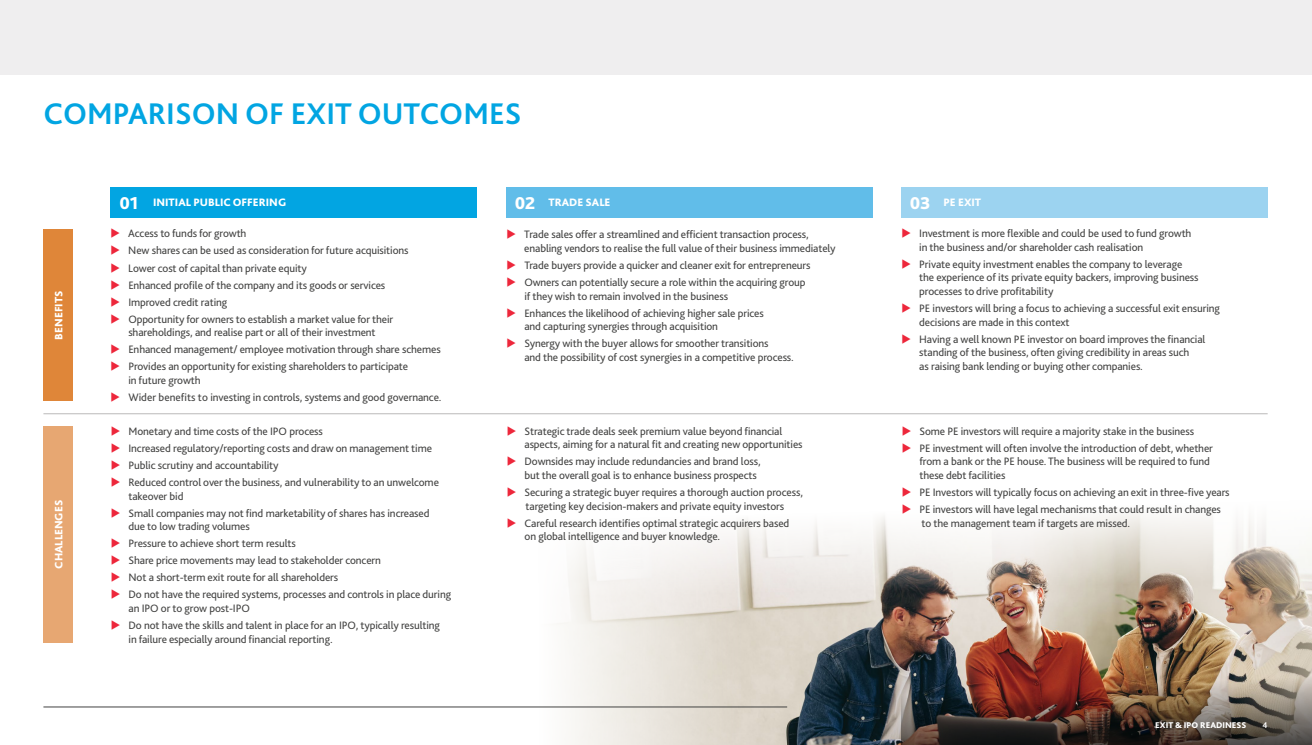
<style>
.page{position:relative;width:1312px;height:745px;background:#fff}
.page>*{position:absolute;margin:0;border:0;box-sizing:border-box;transform-origin:0 0}
.t1{font:700 31.25px "Bliss Pro";color:#02a5e2}
.t2{font:11.25px/17px "Bliss Pro";letter-spacing:-.01em;color:#424241}
.t3{font:800 11.25px "Bliss Pro";color:#fff}
.t4{font:800 8.75px "Bliss Pro";color:#fff}
.t5{font:700 8.75px "Bliss Pro";color:#fff}
.s1{font-size:18px}
</style>
<div class="page">
<div style="left:0;top:0;width:1311px;height:74px;background:#efeeef"></div>
<img style="left:772px;top:594px;width:539px;height:150px">
<svg style="left:772px;top:512px;width:539px;height:82px"></svg>
<svg style="left:496px;top:520px;width:276px;height:224px"></svg>
<img style="left:901px;top:635px;width:410px;height:109px">
<hr style="left:43px;top:413px;width:1224px;height:1px;background:#c8c7c7">
<div style="left:43px;top:229px;width:30px;height:171px;background:#df8639"></div>
<div style="left:43px;top:426px;width:30px;height:216px;background:#e7a772"></div>
<div style="left:110px;top:187px;width:367px;height:30px;background:#02a5e2"></div>
<div style="left:506px;top:187px;width:366px;height:30px;background:#61bde9"></div>
<div style="left:900px;top:187px;width:367px;height:30px;background:#9cd3f0"></div>
<hr style="left:43px;top:706px;width:744px;height:1px;background:#424241">
<svg style="left:507px;top:520px;width:9px;height:7px"></svg>
<h1 class="t1" style="left:43px;top:94px;width:479px">COMPARISON OF EXIT OUTCOMES</h1>
<p class="t3" style="left:52px;top:339px;width:50px;rotate:-90deg">BENEFITS</p>
<p class="t3" style="left:52px;top:568px;width:70px;rotate:-90deg">CHALLENGES</p>
<p class="t3" style="left:119px;top:196px;width:168px"><span class="s1">01</span> INITIAL PUBLIC OFFERING</p>
<p class="t3" style="left:514px;top:196px;width:97px"><span class="s1">02</span> TRADE SALE</p>
<p class="t3" style="left:909px;top:196px;width:73px"><span class="s1">03</span> PE EXIT</p>
<p class="t2" style="left:128px;top:225px;width:282px">Access to funds for growth<br>New shares can be used as consideration for future acquisitions Lower cost of capital than private equity<br>Enhanced profile of the company and its goods or services Improved credit rating<br>Opportunity for owners to establish a market value for their</p>
<p class="t2" style="left:128px;top:323px;width:314px">shareholdings, and realise part or all of their investment<br>Enhanced management/ employee motivation through share schemes<br>Provides an opportunity for existing shareholders to participate</p>
<p class="t2" style="left:128px;top:371px;width:314px">in future growth<br>Wider benefits to investing in controls, systems and good governance.</p>
<p class="t2" style="left:128px;top:422px;width:312px">Monetary and time costs of the IPO process<br>Increased regulatory/reporting costs and draw on management time Public scrutiny and accountability<br>Reduced control over the business, and vulnerability to an unwelcome</p>
<p class="t2" style="left:128px;top:486px;width:302px">takeover bid<br>Small companies may not find marketability of shares has increased</p>
<p class="t2" style="left:128px;top:517px;width:324px">due to low trading volumes<br>Pressure to achieve short term results<br>Share price movements may lead to stakeholder concern<br>Not a short-term exit route for all shareholders<br>Do not have the required systems, processes and controls in place during</p>
<p class="t2" style="left:128px;top:599px;width:313px">an IPO or to grow post-IPO<br>Do not have the skills and talent in place for an IPO, typically resulting</p>
<p class="t2" style="left:128px;top:629px;width:205px">in failure especially around financial reporting.</p>
<p class="t2" style="left:524px;top:227px;width:313px;line-height:13.5px">Trade sales offer a streamlined and efficient transaction process, enabling vendors to realise the full value of their business immediately</p>
<p class="t2" style="left:524px;top:256px;width:287px">Trade buyers provide a quicker and cleaner exit for entrepreneurs<br>Owners can potentially secure a role within the acquiring group</p>
<p class="t2" style="left:524px;top:287px;width:241px">if they wish to remain involved in the business<br>Enhances the likelihood of achieving higher sale prices</p>
<p class="t2" style="left:524px;top:317px;width:246px">and capturing synergies through acquisition<br>Synergy with the buyer allows for smoother transitions</p>
<p class="t2" style="left:524px;top:348px;width:271px">and the possibility of cost synergies in a competitive process.</p>
<p class="t2" style="left:524px;top:424px;width:279px;line-height:13.5px">Strategic trade deals seek premium value beyond financial aspects, aiming for a natural fit and creating new opportunities</p>
<p class="t2" style="left:524px;top:454px;width:238px;line-height:13.5px">Downsides may include redundancies and brand loss, but the overall goal is to enhance business prospects</p>
<p class="t2" style="left:524px;top:485px;width:280px;line-height:13.5px">Securing a strategic buyer requires a thorough auction process, targeting key decision-makers and private equity investors</p>
<p class="t2" style="left:524px;top:515px;width:266px;line-height:13.5px">Careful research identifies optimal strategic acquirers based on global intelligence and buyer knowledge.</p>
<p class="t2" style="left:919px;top:226px;width:274px;line-height:13.5px">Investment is more flexible and could be used to fund growth in the business and/or shareholder cash realisation</p>
<p class="t2" style="left:919px;top:257px;width:281px;line-height:13.5px">Private equity investment enables the company to leverage the experience of its private equity backers, improving business processes to drive profitability</p>
<p class="t2" style="left:919px;top:301px;width:302px;line-height:13.5px">PE investors will bring a focus to achieving a successful exit ensuring decisions are made in this context</p>
<p class="t2" style="left:919px;top:331px;width:287px;line-height:13.5px">Having a well known PE investor on board improves the financial standing of the business, often giving credibility in areas such<br>as raising bank lending or buying other companies.</p>
<p class="t2" style="left:919px;top:422px;width:295px">Some PE investors will require a majority stake in the business<br>PE investment will often involve the introduction of debt, whether</p>
<p class="t2" style="left:919px;top:454px;width:292px;line-height:13.5px">from a bank or the PE house. The business will be required to fund these debt facilities</p>
<p class="t2" style="left:919px;top:483px;width:312px">PE Investors will typically focus on achieving an exit in three-five years<br>PE investors will have legal mechanisms that could result in changes</p>
<p class="t2" style="left:921px;top:513px;width:210px">to the management team if targets are missed.</p>
<p class="t4" style="left:1154px;top:718px;width:93px">EXIT &amp; IPO READINESS</p>
<p class="t5" style="left:1262px;top:718px;width:7px">4</p>
</div>
